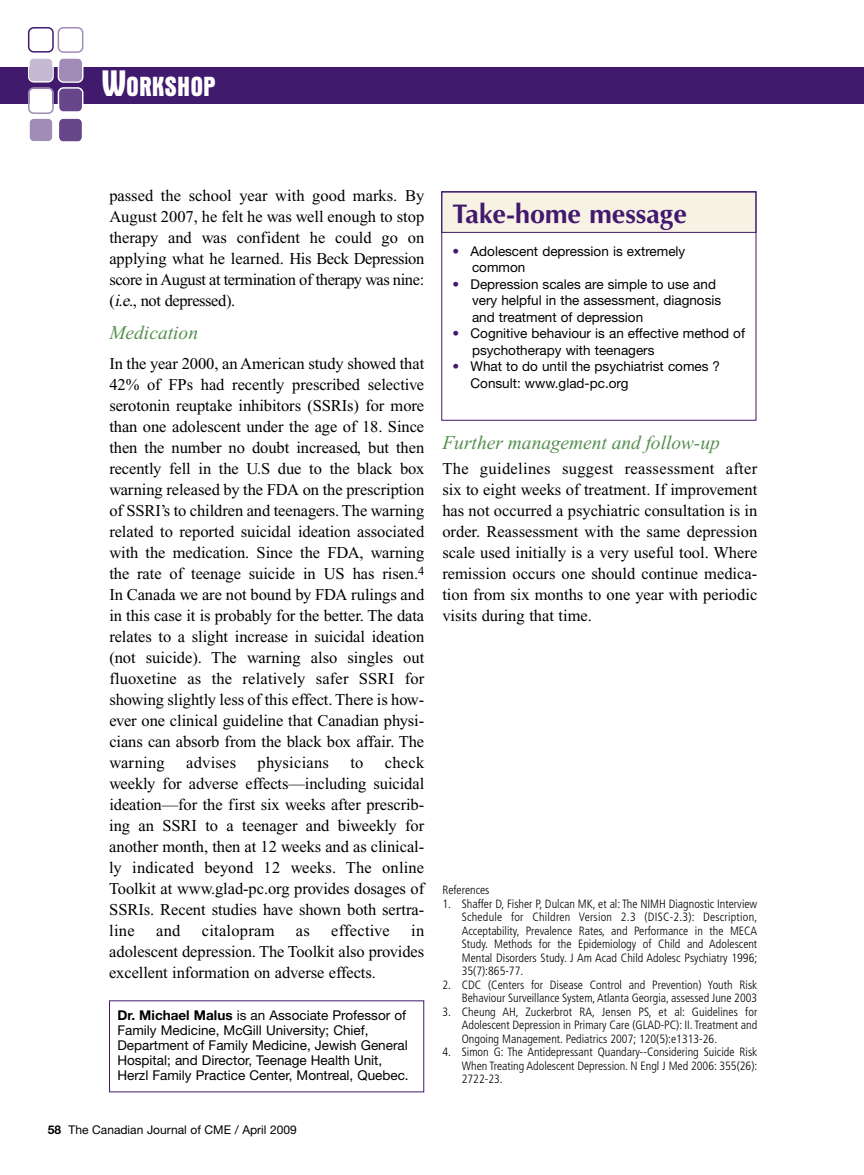
<style>
.page{position:relative;width:864px;height:1175px;background:#fff}
.page>*{position:absolute;margin:0;border:0;box-sizing:border-box;transform-origin:0 0}
.t1{font:700 condensed 28.2px "Aurora BT";color:#fff}
.t2{font:700 27px "Optima";color:#41196d}
.t3{font:italic 19.5px "Times New Roman";color:#548f4d}
.t4{font:16.5px/21px "Times New Roman";letter-spacing:-.005em;color:#000;text-align:justify}
.t5{font:16.5px "Times New Roman";letter-spacing:.015em;color:#000}
.t6{font:13.5px/16.5px "Helvetica Neue";color:#000}
.t7{font:300 condensed 12px/13.5px "Frutiger";color:#000;text-align:justify}
.t8{font:12px "Helvetica Neue";color:#000}
.s1{font-size:37.5px}
.s2{font-style:italic}
.s3{font-weight:700}
.s4{color:#41196d}
</style>
<div class="page">
<div style="left:0;top:68px;width:864px;height:36px;background:#41196d"></div>
<svg style="left:28px;top:27px;width:55px;height:115px"></svg>
<div style="left:442px;top:192px;width:314px;height:40px;background:#f8f2e5"></div>
<div style="left:441px;top:192px;width:315px;height:41px;border:1px solid #41196d"></div>
<div style="left:441px;top:191px;width:315px;height:229px;border:1px solid #41196d"></div>
<h1 class="t1" style="left:102px;top:70px;width:115px"><span class="s1">W</span>ORKSHOP</h1>
<p class="t4" style="left:109px;top:187px;width:316px">passed the school year with good marks. By August 2007, he felt he was well enough to stop therapy and was confident he could go on applying what he learned. His Beck Depression score in August at termination of therapy was nine: (<span class="s2">i.e</span>., not depressed).</p>
<p class="t3" style="left:109px;top:326px;width:90px">Medication</p>
<p class="t4" style="left:109px;top:355px;width:316px">In the year 2000, an American study showed that 42% of FPs had recently prescribed selective serotonin reuptake inhibitors (SSRIs) for more than one adolescent under the age of 18. Since then the number no doubt increased, but then recently fell in the U.S due to the black box warning released by the FDA on the prescription of SSRI’s to children and teenagers. The warning related to reported suicidal ideation associated with the medication. Since the FDA, warning the rate of teenage suicide in US has risen.<sup>4<br></sup>In Canada we are not bound by FDA rulings and in this case it is probably for the better. The data relates to a slight increase in suicidal ideation (not suicide). The warning also singles out fluoxetine as the relatively safer SSRI for showing slightly less of this effect. There is how&shy;ever one clinical guideline that Canadian physi&shy;cians can absorb from the black box affair. The warning</p>
<p class="t4" style="left:109px;top:754px;width:317px;text-indent:276px">check weekly for adverse effects—including suicidal ideation—for the first six weeks after prescrib&shy;ing an SSRI to a teenager and biweekly for another month, then at 12 weeks and as clinical&shy;ly indicated beyond 12 weeks. The online Toolkit at www.glad-pc.org provides dosages of SSRIs. Recent studies have shown both sertra&shy;line</p>
<p class="t5" style="left:186px;top:757px;width:52px">advises</p>
<p class="t5" style="left:258px;top:757px;width:73px">physicians</p>
<p class="t4" style="left:350px;top:754px;width:15px">to</p>
<p class="t4" style="left:109px;top:922px;width:316px;text-indent:302px">in adolescent depression. The Toolkit also provides excellent information on adverse effects.</p>
<p class="t4" style="left:156px;top:922px;width:26px">and</p>
<p class="t5" style="left:202px;top:925px;width:74px">citalopram</p>
<p class="t4" style="left:296px;top:922px;width:15px">as</p>
<p class="t5" style="left:331px;top:925px;width:60px">effective</p>
<p class="t6" style="left:117px;top:1008px;width:293px;line-height:15px"><span class="s3">Dr. Michael Malus</span> is an Associate Professor of Family Medicine, McGill University; Chief, Department of Family Medicine, Jewish General Hospital; and Director, Teenage Health Unit, Herzl Family Practice Center, Montreal, Quebec.</p>
<h2 class="t2" style="left:453px;top:198px;width:236px">Take-home message</h2>
<p class="t6" style="left:472px;top:244px;width:215px;text-indent:-19px"><span class="s4">•</span> Adolescent depression is extremely common</p>
<p class="t6" style="left:472px;top:277px;width:251px;text-indent:-19px"><span class="s4">•</span> Depression scales are simple to use and very helpful in the assessment, diagnosis and treatment of depression</p>
<p class="t6" style="left:472px;top:327px;width:274px;text-indent:-19px"><span class="s4">•</span> Cognitive behaviour is an effective method of psychotherapy with teenagers</p>
<p class="t6" style="left:471px;top:360px;width:251px;text-indent:-18px"><span class="s4">•</span> What to do until the psychiatrist comes ?<br>Consult: www.glad-pc.org</p>
<p class="t3" style="left:442px;top:435px;width:279px">Further management and follow-up</p>
<p class="t4" style="left:442px;top:460px;width:316px">The guidelines suggest reassessment after six to eight weeks of treatment. If improvement has not occurred a psychiatric consultation is in order. Reassessment with the same depression scale used initially is a very useful tool. Where remission occurs one should continue medica&shy;tion from six months to one year with periodic visits during that time.</p>
<p class="t7" style="left:442px;top:884px;width:49px">References</p>
<p class="t7" style="left:462px;top:898px;width:297px;text-indent:-19px">1. Shaffer D, Fisher P, Dulcan MK, et al: The NIMH Diagnostic Interview Schedule for Children Version 2.3 (DISC-2.3): Description, Acceptability, Prevalence Rates, and Performance in the MECA Study. Methods for the Epidemiology of Child and Adolescent Mental Disorders Study. J Am Acad Child Adolesc Psychiatry 1996; 35(7):865-77.</p>
<p class="t7" style="left:442px;top:979px;width:316px;text-align:right">2. CDC (Centers for Disease Control and Prevention) Youth Risk<br>Behaviour Surveillance System,Atlanta Georgia, assessed June 2003</p>
<p class="t7" style="left:462px;top:1006px;width:297px;text-indent:-19px">3. Cheung AH, Zuckerbrot RA, Jensen PS, et al: Guidelines for Adolescent Depression in Primary Care (GLAD-PC): II. Treatment and Ongoing Management. Pediatrics 2007; 120(5):e1313-26.</p>
<p class="t7" style="left:462px;top:1046px;width:297px;text-indent:-19px">4. Simon G: The Antidepressant Quandary--Considering Suicide Risk When Treating Adolescent Depression. N Engl J Med 2006: 355(26):<br>2722-23.</p>
<p class="t8" style="left:48px;top:1125px;width:250px"><span class="s3">58</span> The Canadian Journal of CME / April 2009</p>
</div>
